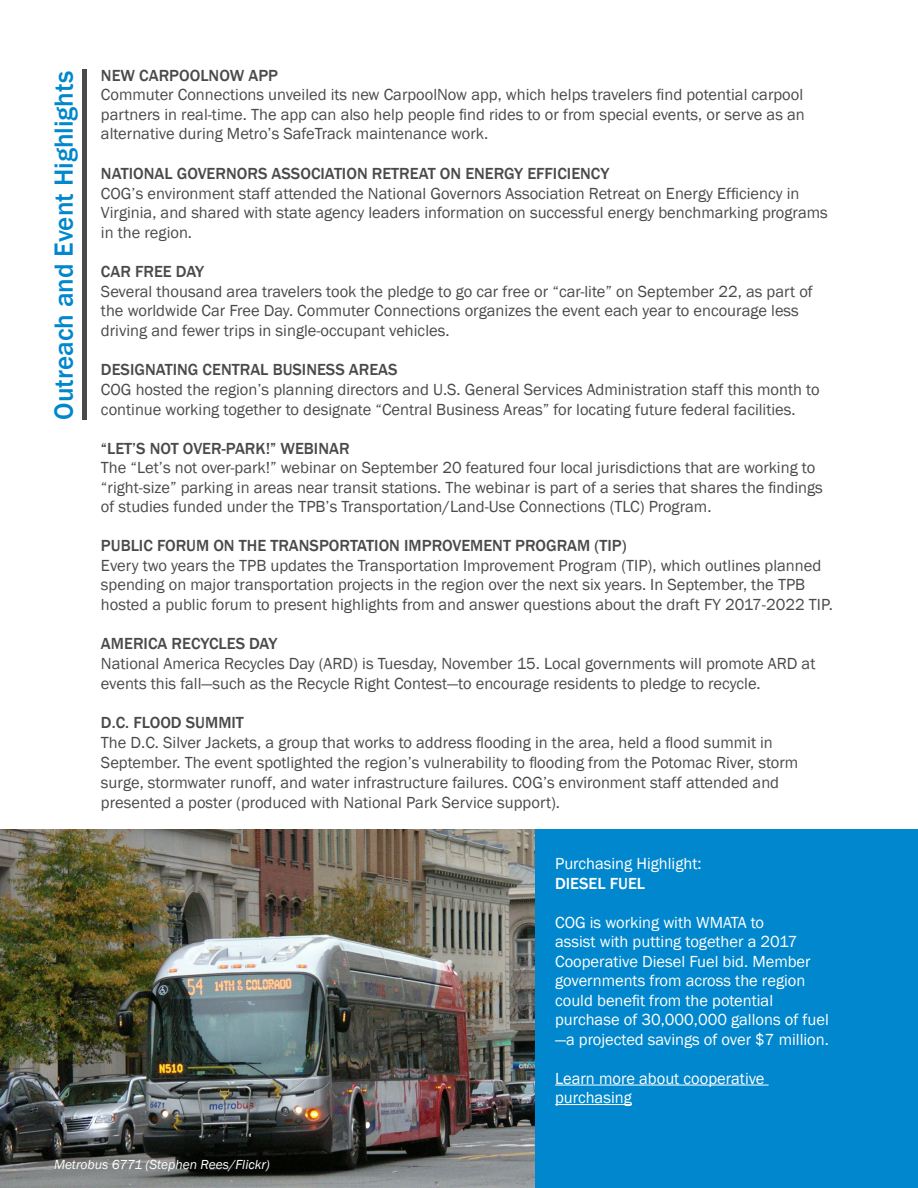
<style>
.page{position:relative;width:918px;height:1188px;background:#fff}
.page>*{position:absolute;margin:0;border:0;box-sizing:border-box;transform-origin:0 0}
.t1{font:500 27px "Franklin Gothic";color:#0087cd}
.t2{font:16.5px/19.5px "Franklin Gothic";color:#494a4a}
.t3{font:16.5px/19.5px "Franklin Gothic";color:#fff}
.t4{font:500 16.5px "Franklin Gothic";color:#494a4a}
.t5{font:500 16.5px "Franklin Gothic";color:#fff}
.t6{font:italic 13.5px "Franklin Gothic";color:#fff}
.s1{font-weight:500}
</style>
<div class="page">
<div style="left:82px;top:69px;width:5px;height:351px;background:#494a4a"></div>
<div style="left:1px;top:829px;width:917px;height:359px;background:#0087cd"></div>
<img style="left:1px;top:829px;width:533px;height:359px">
<hr style="left:555px;top:1085px;width:214px;height:1px;background:#fff">
<hr style="left:555px;top:1104px;width:77px;height:1px;background:#fff">
<p class="t1" style="left:47px;top:420px;width:350px;rotate:-90deg">Outreach and Event Highlights</p>
<p class="t4" style="left:101px;top:65px;width:179px">NEW CARPOOLNOW APP</p>
<p class="t2" style="left:101px;top:85px;width:705px;text-align:justify">Commuter Connections unveiled its new CarpoolNow app, which helps travelers find potential carpool partners in real-time. The app can also help people find rides to or from special events, or serve as an alternative during Metro’s SafeTrack maintenance work.</p>
<p class="t4" style="left:101px;top:163px;width:510px">NATIONAL GOVERNORS ASSOCIATION RETREAT ON ENERGY EFFICIENCY</p>
<p class="t2" style="left:101px;top:184px;width:728px">COG’s environment staff attended the National Governors Association Retreat on Energy Efficiency in<br>Virginia, and shared with state agency leaders information on successful energy benchmarking programs in the region.</p>
<p class="t4" style="left:101px;top:261px;width:105px">CAR FREE DAY</p>
<p class="t2" style="left:101px;top:282px;width:713px">Several thousand area travelers took the pledge to go car free or “car-lite” on September 22, as part of the worldwide Car Free Day. Commuter Connections organizes the event each year to encourage less driving and fewer trips in single-occupant vehicles.</p>
<p class="t2" style="left:101px;top:360px;width:720px"><span class="s1">DESIGNATING CENTRAL BUSINESS AREAS<br></span>COG hosted the region’s planning directors and U.S. General Services Administration staff this month to continue working together to designate “Central Business Areas” for locating future federal facilities.</p>
<p class="t4" style="left:101px;top:438px;width:250px">“LET’S NOT OVER-PARK!” WEBINAR</p>
<p class="t2" style="left:101px;top:458px;width:723px">The “Let’s not over-park!” webinar on September 20 featured four local jurisdictions that are working to “right-size” parking in areas near transit stations. The webinar is part of a series that shares the findings of studies funded under the TPB’s Transportation/Land-Use Connections (TLC) Program.</p>
<p class="t4" style="left:101px;top:535px;width:527px">PUBLIC FORUM ON THE TRANSPORTATION IMPROVEMENT PROGRAM (TIP)</p>
<p class="t2" style="left:101px;top:556px;width:733px">Every two years the TPB updates the Transportation Improvement Program (TIP), which outlines planned spending on major transportation projects in the region over the next six years. In September, the TPB hosted a public forum to present highlights from and answer questions about the draft FY 2017-2022 TIP.</p>
<p class="t4" style="left:101px;top:633px;width:178px">AMERICA RECYCLES DAY</p>
<p class="t2" style="left:101px;top:654px;width:716px">National America Recycles Day (ARD) is Tuesday, November 15. Local governments will promote ARD at events this fall—such as the Recycle Right Contest—to encourage residents to pledge to recycle.</p>
<p class="t4" style="left:101px;top:713px;width:144px">D.C. FLOOD SUMMIT</p>
<p class="t2" style="left:101px;top:733px;width:699px">The D.C. Silver Jackets, a group that works to address flooding in the area, held a flood summit in September. The event spotlighted the region’s vulnerability to flooding from the Potomac River, storm surge, stormwater runoff, and water infrastructure failures. COG’s environment staff attended and presented a poster (produced with National Park Service support).</p>
<p class="t6" style="left:54px;top:1156px;width:217px">Metrobus 6771 (Stephen Rees/Flickr)</p>
<p class="t3" style="left:555px;top:854px;width:148px">Purchasing Highlight:</p>
<p class="t5" style="left:555px;top:873px;width:92px">DIESEL FUEL</p>
<p class="t3" style="left:555px;top:913px;width:275px">COG is working with WMATA to<br>assist with putting together a 2017<br>Cooperative Diesel Fuel bid. Member governments from across the region could benefit from the potential purchase of 30,000,000 gallons of fuel —a projected savings of over $7 million.</p>
<p class="t3" style="left:555px;top:1069px;width:211px">Learn more about cooperative purchasing</p>
</div>
